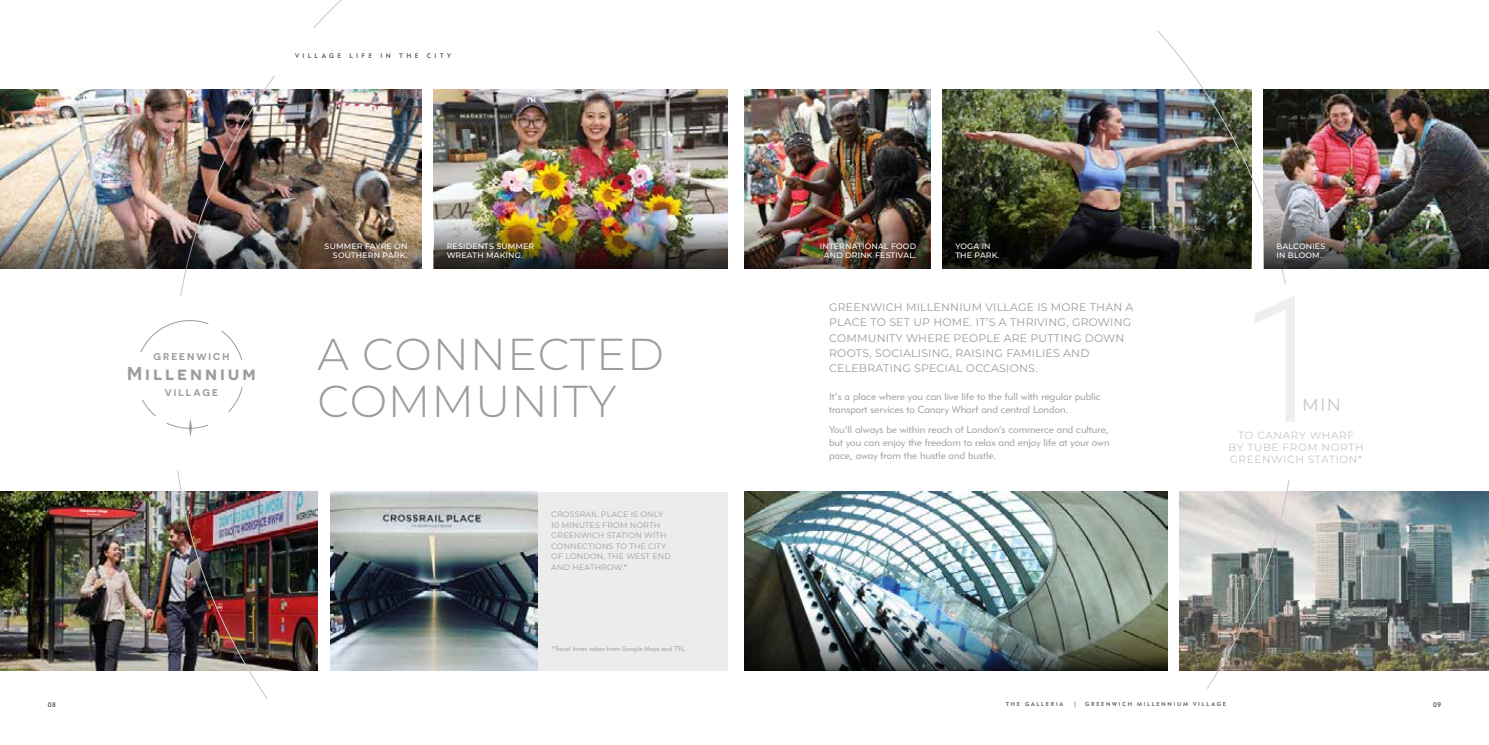
<style>
.page{position:relative;width:1489px;height:745px;background:#fff}
.page>*{position:absolute;margin:0;border:0;box-sizing:border-box;transform-origin:0 0}
.t1{font:300 44.62px/47.2px "Montserrat";letter-spacing:.02em;color:#9d9c9c}
.t2{font:600 18.55px "Novecentosanswide";letter-spacing:.16em;color:#9d9c9c}
.t3{font:17.5px "Montserrat";color:#c6c6c5}
.t4{font:10.94px/15.3px "Montserrat";letter-spacing:.02em;color:#9d9c9c}
.t5{font:10.5px/12.2px "Montserrat";letter-spacing:.06em;color:#c6c6c5;text-align:center}
.t6{font:10.06px/13.1px "Geometric 415 BT Lite A";color:#9d9c9c}
.t7{font:600 9.8px "Novecentosanswide";letter-spacing:.2em;color:#9d9c9c}
.t8{font:500 7.88px/9.3px "Montserrat";letter-spacing:.02em;color:#fff}
.t9{font:7.88px/10.5px "Montserrat";letter-spacing:.02em;color:#9d9c9c}
.t10{font:6.56px "Geometric 415 BT Lite A";color:#9d9c9c}
.t11{font:6.56px "Geometric 415 BT Medium A";letter-spacing:.5em;color:#575656}
.t12{font:6.56px "Geometric 415 BT Medium A";color:#585756}
.t13{font:5.69px "Geometric 415 BT Medium A";letter-spacing:.3em;color:#575656}
</style>
<div class="page">
<div style="left:520px;top:491px;width:207px;height:179px;background:#ececec"></div>
<img style="left:1179px;top:491px;width:309px;height:179px">
<img style="left:0;top:491px;width:317px;height:179px">
<img style="left:0;top:90px;width:421px;height:129px">
<img style="left:1285px;top:90px;width:203px;height:129px">
<img style="left:942px;top:90px;width:215px;height:129px">
<img style="left:744px;top:491px;width:423px;height:118px">
<img style="left:744px;top:609px;width:423px;height:61px">
<img style="left:434px;top:90px;width:293px;height:129px">
<img style="left:330px;top:491px;width:207px;height:179px">
<svg style="left:142px;top:399px;width:14px;height:18px"></svg>
<svg style="left:228px;top:387px;width:15px;height:25px"></svg>
<svg style="left:140px;top:320px;width:69px;height:33px"></svg>
<svg style="left:166px;top:418px;width:43px;height:19px"></svg>
<svg style="left:221px;top:330px;width:21px;height:30px"></svg>
<img style="left:744px;top:90px;width:186px;height:129px">
<img style="left:177px;top:470px;width:91px;height:229px">
<svg style="left:1206px;top:480px;width:83px;height:208px;background:#a4a59f"></svg>
<img style="left:180px;top:75px;width:95px;height:221px">
<img style="left:1157px;top:31px;width:128px;height:253px">
<svg style="left:1255px;top:296px;width:39px;height:125px"></svg>
<img style="left:0;top:219px;width:421px;height:49px">
<img style="left:434px;top:219px;width:293px;height:49px">
<img style="left:744px;top:219px;width:186px;height:49px">
<svg style="left:942px;top:219px;width:309px;height:49px;background:#1c1e16"></svg>
<img style="left:1263px;top:219px;width:225px;height:49px">
<p class="t11" style="left:295px;top:51px;width:47px">VILLAGE</p>
<p class="t11" style="left:349px;top:51px;width:24px">LIFE</p>
<p class="t11" style="left:380px;top:51px;width:12px">I N</p>
<p class="t11" style="left:399px;top:51px;width:21px">THE</p>
<p class="t11" style="left:427px;top:51px;width:26px">CITY</p>
<p class="t7" style="left:154px;top:350px;width:77px">GREENWICH</p>
<h2 class="t2" style="left:127px;top:361px;width:130px">Millennium</h2>
<p class="t7" style="left:165px;top:386px;width:55px">VILLAGE</p>
<p class="t8" style="left:324px;top:241px;width:84px;text-align:right">SUMMER FAYRE ON<br>SOUTHERN PARK.</p>
<p class="t8" style="left:446px;top:241px;width:89px">RESIDENTS SUMMER<br>WREATH MAKING.</p>
<p class="t8" style="left:819px;top:241px;width:98px;text-align:center">INTERNATIONAL FOOD<br>AND DRINK FESTIVAL.</p>
<p class="t8" style="left:955px;top:241px;width:45px">YOGA IN<br>THE PARK.</p>
<p class="t8" style="left:1276px;top:241px;width:50px">BALCONIES<br>IN BLOOM.</p>
<h1 class="t1" style="left:317px;top:329px;width:348px">A CONNECTED<br>COMMUNITY</h1>
<p class="t9" style="left:551px;top:508px;width:121px">CROSSRAIL PLACE IS ONLY<br>10 MINUTES FROM NORTH<br>GREENWICH STATION WITH<br>CONNECTIONS TO THE CITY<br>OF LONDON, THE WEST END<br>AND HEATHROW.*</p>
<p class="t10" style="left:551px;top:644px;width:137px">*Travel times taken from Google Maps and TFL.</p>
<p class="t4" style="left:829px;top:299px;width:306px">GREENWICH MILLENNIUM VILLAGE IS MORE THAN A PLACE TO SET UP HOME. IT’S A THRIVING, GROWING COMMUNITY WHERE PEOPLE ARE PUTTING DOWN ROOTS, SOCIALISING, RAISING FAMILIES AND CELEBRATING SPECIAL OCCASIONS.</p>
<p class="t6" style="left:829px;top:389px;width:273px">It’s a place where you can live life to the full with regular public transport services to Canary Wharf and central London.</p>
<p class="t6" style="left:829px;top:422px;width:282px;text-align:justify">You’ll always be within reach of London’s commerce and culture, but you can enjoy the freedom to relax and enjoy life at your own pace, away from the hustle and bustle.</p>
<h3 class="t3" style="left:1301px;top:392px;width:41px">MIN</h3>
<p class="t5" style="left:1228px;top:428px;width:136px">TO CANARY WHARF<br>BY TUBE FROM NORTH<br>GREENWICH STATION*</p>
<p class="t12" style="left:48px;top:699px;width:10px">08</p>
<p class="t13" style="left:1005px;top:700px;width:59px">THE GALLERIA</p>
<p class="t13" style="left:1073px;top:699px;width:4px">|</p>
<p class="t13" style="left:1085px;top:700px;width:142px">GREENWICH MILLENNIUM VILLAGE</p>
<p class="t12" style="left:1432px;top:699px;width:10px">09</p>
</div>
